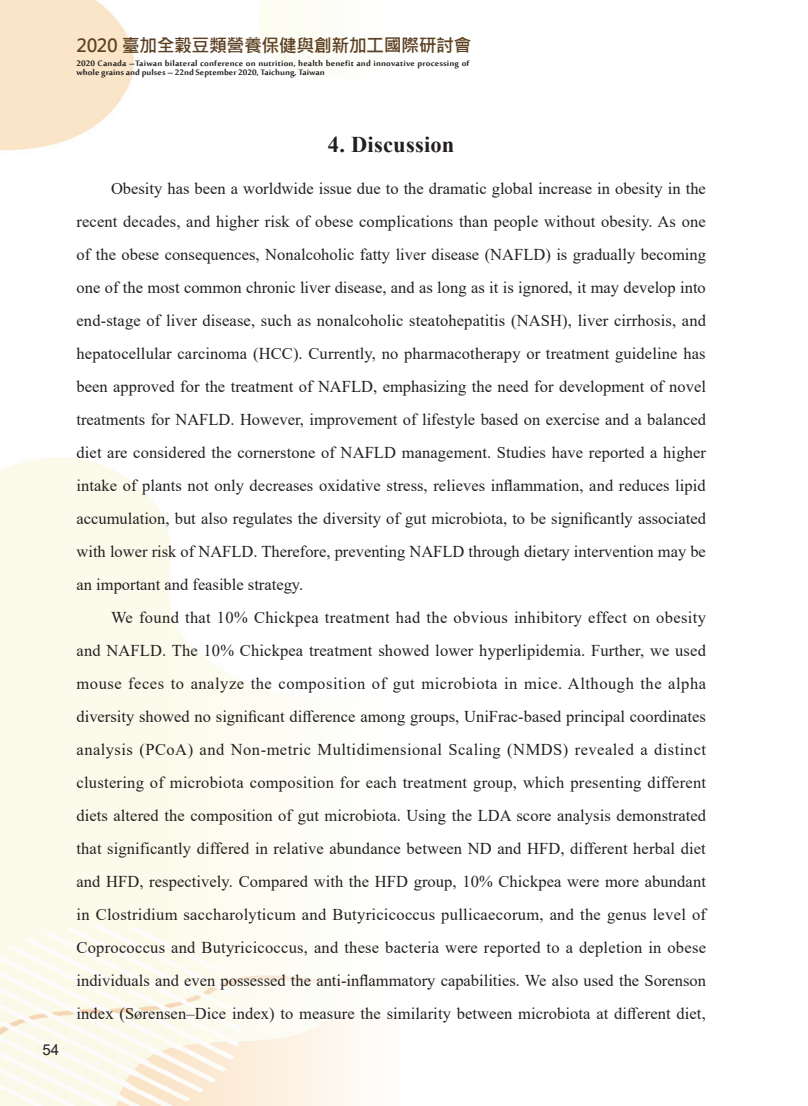
<style>
.page{position:relative;width:808px;height:1106px;background:#fff}
.page>*{position:absolute;margin:0;border:0;box-sizing:border-box;transform-origin:0 0}
.t1{font:700 22.5px "Times New Roman";letter-spacing:.01em;color:#231f20}
.t2{font:700 18px "Microsoft Jheng Hei";letter-spacing:-.03em;color:#5e4123}
.t3{font:16.5px/33px "Times New Roman";letter-spacing:.005em;color:#231f20;text-align:justify}
.t4{font:15px "Arial";color:#231f20}
.t5{font:700 10.8px/9px "Sakkal Majalla";letter-spacing:.01em;color:#231f20;scale:1.06 1}
</style>
<div class="page">
<img style="left:0;top:0;width:374px;height:1106px">
<p class="t2" style="left:77px;top:34px;width:396px">2020 臺加全穀豆類營養保健與創新加工國際研討會</p>
<p class="t5" style="left:77px;top:59px;width:372px">2020 Canada –Taiwan bilateral conference on nutrition, health benefit and innovative processing of whole grains and pulses – 22nd September 2020, Taichung, Taiwan</p>
<p class="t4" style="left:43px;top:1039px;width:18px">54</p>
<h1 class="t1" style="left:328px;top:128px;width:128px">4. Discussion</h1>
<p class="t3" style="left:77px;top:171px;width:631px;text-indent:35px">Obesity has been a worldwide issue due to the dramatic global increase in obesity in the recent decades, and higher risk of obese complications than people without obesity. As one of the obese consequences, Nonalcoholic fatty liver disease (NAFLD) is gradually becoming one of the most common chronic liver disease, and as long as it is ignored, it may develop into end-stage of liver disease, such as nonalcoholic steatohepatitis (NASH), liver cirrhosis, and hepatocellular carcinoma (HCC). Currently, no pharmacotherapy or treatment guideline has been approved for the treatment of NAFLD, emphasizing the need for development of novel treatments for NAFLD. However, improvement of lifestyle based on exercise and a balanced diet are considered the cornerstone of NAFLD management. Studies have reported a higher intake of plants not only decreases oxidative stress, relieves inflammation, and reduces lipid accumulation, but also regulates the diversity of gut microbiota, to be significantly associated with lower risk of NAFLD. Therefore, preventing NAFLD through dietary intervention may be an important and feasible strategy.</p>
<p class="t3" style="left:77px;top:600px;width:631px;text-indent:35px">We found that 10% Chickpea treatment had the obvious inhibitory effect on obesity and NAFLD. The 10% Chickpea treatment showed lower hyperlipidemia. Further, we used mouse feces to analyze the composition of gut microbiota in mice. Although the alpha diversity showed no significant difference among groups, UniFrac-based principal coordinates analysis (PCoA) and Non-metric Multidimensional Scaling (NMDS) revealed a distinct clustering of microbiota composition for each treatment group, which presenting different diets altered the composition of gut microbiota. Using the LDA score analysis demonstrated that significantly differed in relative abundance between ND and HFD, different herbal diet and HFD, respectively. Compared with the HFD group, 10% Chickpea were more abundant in Clostridium saccharolyticum and Butyricicoccus pullicaecorum, and the genus level of Coprococcus and Butyricicoccus, and these bacteria were reported to a depletion in obese individuals and even possessed the anti-inflammatory capabilities. We also used the Sorenson index (Sørensen–Dice index) to measure the similarity between microbiota at different diet,</p>
</div>
